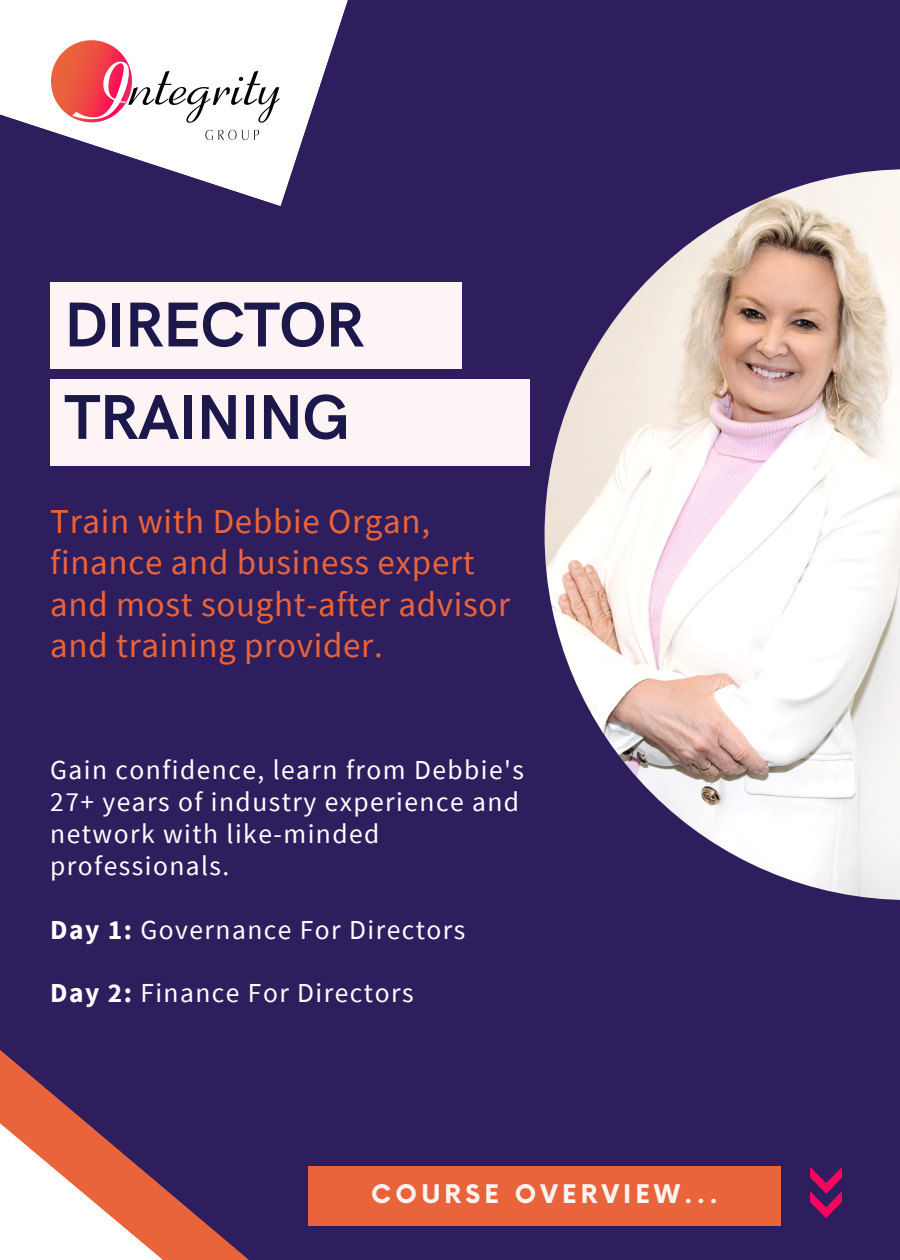
<style>
.page{position:relative;width:900px;height:1260px;background:#2e1e5e}
.page>*{position:absolute;margin:0;border:0;box-sizing:border-box;transform-origin:0 0}
.t1{font:700 63.5px/92.5px "HK Grotesk";letter-spacing:-.015em;color:#1d184b}
.t2{font:35px/41.2px "Source Sans Pro";letter-spacing:.02em;color:#ea643b}
.t3{font:27.5px/32px "Source Sans Pro";letter-spacing:.055em;color:#fff}
.t4{font:700 25px "Now";letter-spacing:.17em;color:#fff4f5}
.s1{font-weight:700}
</style>
<div class="page">
<img style="left:545px;top:169px;width:355px;height:731px">
<div style="left:50px;top:282px;width:412px;height:87px;background:#fff4f5"></div>
<div style="left:50px;top:379px;width:480px;height:87px;background:#fff4f5"></div>
<div style="left:308px;top:1166px;width:472px;height:60px;background:#ea643b"></div>
<svg style="left:0;top:0;width:348px;height:206px;fill:#fff"></svg>
<svg style="left:0;top:1050px;width:249px;height:210px"></svg>
<svg style="left:810px;top:1167px;width:32px;height:51px"></svg>
<img style="left:50px;top:40px;width:231px;height:101px">
<h1 class="t1" style="left:64px;top:281px;width:302px">DIRECTOR<br>TRAINING</h1>
<p class="t2" style="left:50px;top:500px;width:462px">Train with Debbie Organ, finance and business expert and most sought-after advisor and training provider.</p>
<p class="t3" style="left:50px;top:753px;width:475px">Gain confidence, learn from Debbie's<br>27+ years of industry experience and network with like-minded professionals.</p>
<p class="t3" style="left:50px;top:913px;width:417px"><span class="s1">Day 1:</span> Governance For Directors</p>
<p class="t3" style="left:50px;top:977px;width:365px"><span class="s1">Day 2:</span> Finance For Directors</p>
<p class="t4" style="left:371px;top:1180px;width:348px">COURSE OVERVIEW...</p>
</div>
